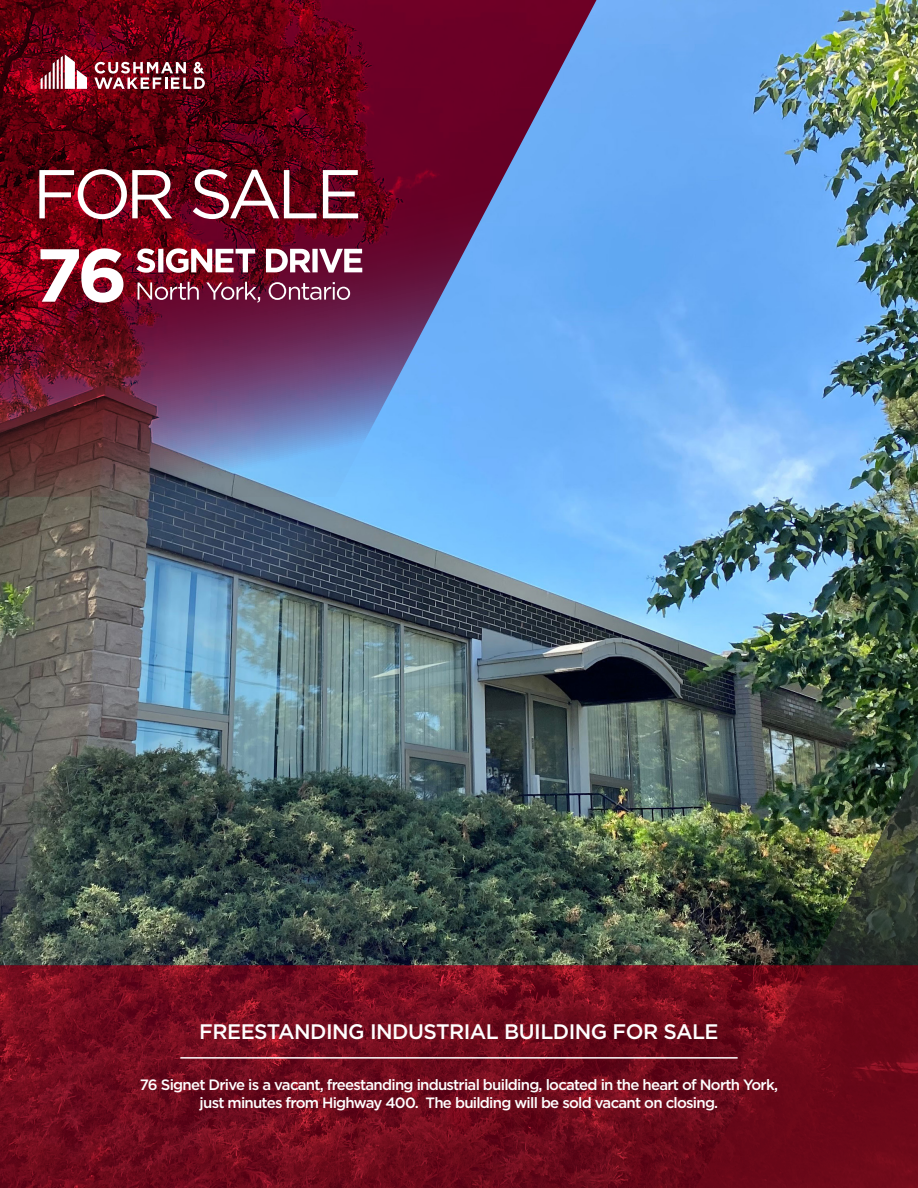
<style>
.page{position:relative;width:918px;height:1188px;background:#fff}
.page>*{position:absolute;margin:0;border:0;box-sizing:border-box;transform-origin:0 0}
.Banner_Callout_Text{font:69px "Gotham";letter-spacing:-.07em;color:#fff}
.Head_3_-_white{font:500 21px "Gotham";letter-spacing:-.025em;color:#fff}
.t1{font:500 15px/18px "Gotham";letter-spacing:-.05em;color:#fff;text-align:center}
</style>
<div class="page">
<img style="left:0;top:0;width:918px;height:965px">
<img style="left:682px;top:716px;width:236px;height:249px">
<svg style="left:0;top:0;width:611px;height:497px;background:#683f65"></svg>
<svg style="left:41px;top:54px;width:46px;height:35px"></svg>
<svg style="left:94px;top:62px;width:111px;height:27px"></svg>
<svg style="left:41px;top:248px;width:82px;height:55px"></svg>
<svg style="left:138px;top:282px;width:212px;height:21px;background:#873d5a"></svg>
<svg style="left:136px;top:248px;width:226px;height:25px"></svg>
<svg style="left:0;top:965px;width:918px;height:223px;background:#6f0b1c"></svg>
<hr style="left:180px;top:1057px;width:558px;height:2px;background:#fff">
<p class="Banner_Callout_Text" style="left:33px;top:150px;width:331px">FOR SALE</p>
<p class="Head_3_-_white" style="left:199px;top:1017px;width:521px">FREESTANDING INDUSTRIAL BUILDING FOR SALE</p>
<p class="t1" style="left:140px;top:1075px;width:640px">76 Signet Drive is a vacant, freestanding industrial building, located in the heart of North York, just minutes from Highway 400. The building will be sold vacant on closing.</p>
</div>
